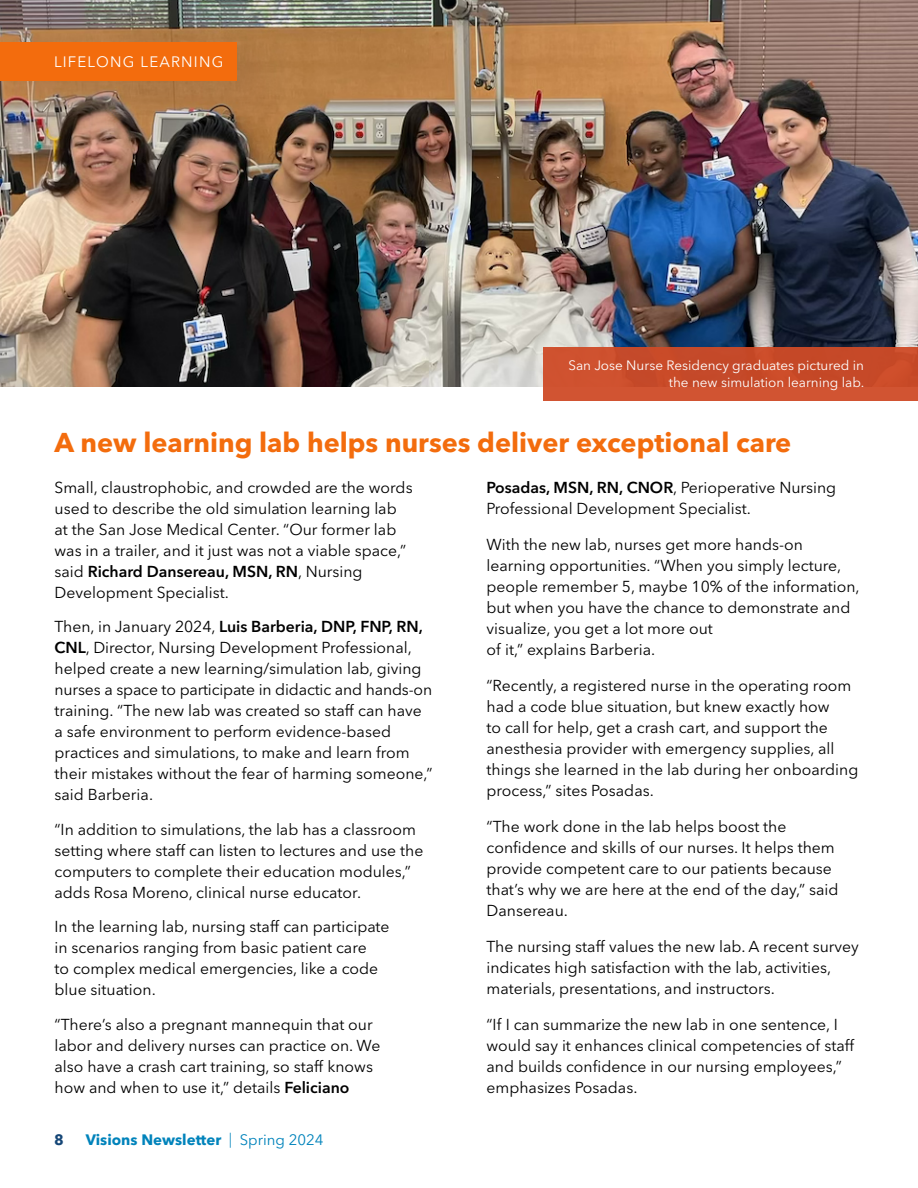
<style>
.page{position:relative;width:918px;height:1188px;background:#fff}
.page>*{position:absolute;margin:0;border:0;box-sizing:border-box;transform-origin:0 0}
.Blurb_Title{font:700 27px "Avenir Next LT Pro";color:#f36c0d}
.Body_2_Column{font:15.75px/21px "Avenir Next LT Pro";color:#000}
.t1{font:700 15px "Avenir Next LT Pro";color:#0083bb}
.Box_Titles{font:15px "Avenir Next LT Pro";letter-spacing:.08em;color:#fff}
.t2{font:700 15px "Avenir Next LT Pro";color:#164777}
.Caption_Right_Aligned{font:13.5px/16.5px "Avenir Next LT Pro";color:#fff;text-align:right}
.s1{font-weight:600}
.s2{font-weight:300}
.s3{font-weight:400}
</style>
<div class="page">
<img style="left:1px;top:0;width:917px;height:386px">
<div style="left:0;top:0;width:306px;height:152px;background:#000;opacity:.25"></div>
<div style="left:0;top:42px;width:237px;height:38px;background:#f36c0d"></div>
<div style="left:544px;top:347px;width:374px;height:53px;background:#cf4b27"></div>
<p class="Box_Titles" style="left:54px;top:53px;width:171px">LIFELONG LEARNING</p>
<p class="Caption_Right_Aligned" style="left:568px;top:357px;width:297px">San Jose Nurse Residency graduates pictured in the new simulation learning lab.</p>
<p class="Blurb_Title" style="left:55px;top:426px;width:738px">A new learning lab helps nurses deliver exceptional care</p>
<p class="Body_2_Column" style="left:55px;top:477px;width:360px">Small, claustrophobic, and crowded are the words used to describe the old simulation learning lab at the San Jose Medical Center. “Our former lab was in a trailer, and it just was not a viable space,” said <span class="s1">Richard Dansereau, MSN, RN</span>, Nursing Development Specialist.</p>
<p class="Body_2_Column" style="left:55px;top:616px;width:380px">Then, in January 2024, <span class="s1">Luis Barberia, DNP, FNP, RN, CNL</span>, Director, Nursing Development Professional, helped create a new learning/simulation lab, giving nurses a space to participate in didactic and hands‑on training. “The new lab was created so staff can have a safe environment to perform evidence‑based practices and simulations, to make and learn from their mistakes without the fear of harming someone,” said Barberia.</p>
<p class="Body_2_Column" style="left:55px;top:819px;width:370px">“In addition to simulations, the lab has a classroom setting where staff can listen to lectures and use the computers to complete their education modules,” adds Rosa Moreno, clinical nurse educator.</p>
<p class="Body_2_Column" style="left:55px;top:916px;width:337px">In the learning lab, nursing staff can participate in scenarios ranging from basic patient care<br>to complex medical emergencies, like a code blue situation.</p>
<p class="Body_2_Column" style="left:55px;top:1014px;width:327px">“There’s also a pregnant mannequin that our labor and delivery nurses can practice on. We also have a crash cart training, so staff knows how and when to use it,” details <span class="s1">Feliciano</span></p>
<p class="Body_2_Column" style="left:487px;top:477px;width:351px"><span class="s1">Posadas, MSN, RN, CNOR</span>, Perioperative Nursing<br>Professional Development Specialist.</p>
<p class="Body_2_Column" style="left:487px;top:534px;width:375px">With the new lab, nurses get more hands‑on learning opportunities. “When you simply lecture, people remember 5, maybe 10% of the information, but when you have the chance to demonstrate and visualize, you get a lot more out<br>of it,” explains Barberia.</p>
<p class="Body_2_Column" style="left:487px;top:675px;width:373px">“Recently, a registered nurse in the operating room had a code blue situation, but knew exactly how<br>to call for help, get a crash cart, and support the anesthesia provider with emergency supplies, all things she learned in the lab during her onboarding process,” sites Posadas.</p>
<p class="Body_2_Column" style="left:487px;top:816px;width:354px">“The work done in the lab helps boost the confidence and skills of our nurses. It helps them provide competent care to our patients because that’s why we are here at the end of the day,” said Dansereau.</p>
<p class="Body_2_Column" style="left:487px;top:936px;width:374px">The nursing staff values the new lab. A recent survey indicates high satisfaction with the lab, activities, materials, presentations, and instructors.</p>
<p class="Body_2_Column" style="left:487px;top:1014px;width:369px">“If I can summarize the new lab in one sentence, I would say it enhances clinical competencies of staff and builds confidence in our nursing employees,” emphasizes Posadas.</p>
<p class="t2" style="left:54px;top:1131px;width:11px">8</p>
<p class="t1" style="left:86px;top:1131px;width:239px">Visions Newsletter <span class="s2">|</span> <span class="s3">Spring 2024</span></p>
</div>
